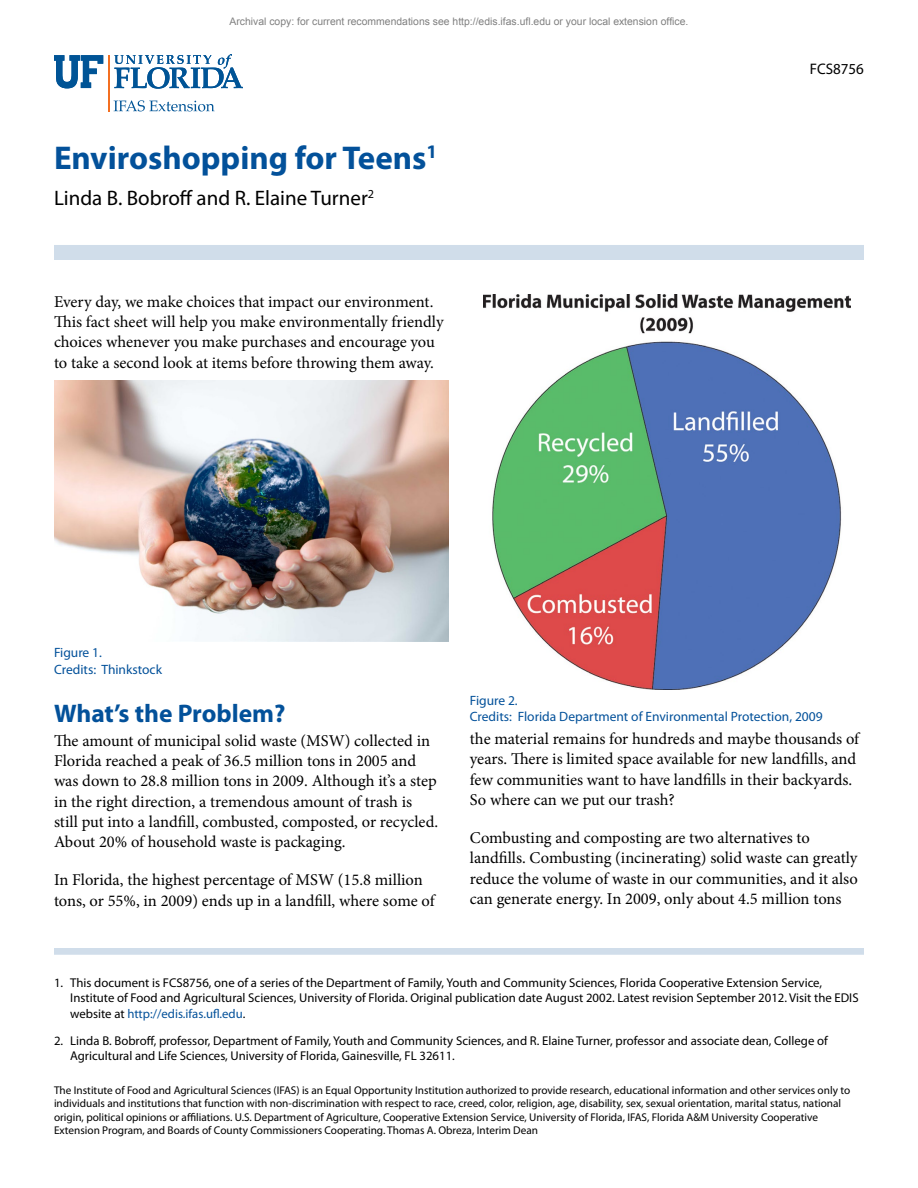
<style>
.page{position:relative;width:918px;height:1188px;background:#fff}
.page>*{position:absolute;margin:0;border:0;box-sizing:border-box;transform-origin:0 0}
.t1{font:700 33px "Myriad Pro";color:#03519a}
.t2{font:700 25.5px "Myriad Pro";color:#03519a}
.t3{font:21px "Myriad Pro";color:#000}
.t4{font:16.5px/20.2px "Minion Pro";letter-spacing:-.005em;color:#000}
.t5{font:15.3px "Myriad Pro";color:#000}
.t6{font:13.5px/16.5px "Myriad Pro";color:#03519a}
.t7{font:12.75px/15.3px "Myriad Pro";color:#000}
.t8{font:11.25px/13.5px "Myriad Pro";color:#000}
.t9{font:10.35px "Arial";color:#808080}
.s1{color:#03519a}
</style>
<div class="page">
<hr style="left:108px;top:55px;width:2px;height:56px;background:#f36f21">
<svg style="left:114px;top:54px;width:129px;height:35px"></svg>
<svg style="left:54px;top:55px;width:49px;height:33px"></svg>
<svg style="left:114px;top:100px;width:101px;height:11px"></svg>
<div style="left:54px;top:245px;width:810px;height:15px;background:#d0ddea"></div>
<div style="left:54px;top:948px;width:810px;height:7px;background:#d0ddea"></div>
<img style="left:54px;top:380px;width:394px;height:262px">
<img style="left:484px;top:295px;width:366px;height:394px">
<p class="t9" style="left:230px;top:15px;width:460px">Archival copy: for current recommendations see http://edis.ifas.ufl.edu or your local extension office.</p>
<h1 class="t1" style="left:54px;top:136px;width:385px">Enviroshopping for Teens<sup>1</sup></h1>
<p class="t3" style="left:54px;top:185px;width:322px">Linda B. Bobroff and R. Elaine Turner<sup>2</sup></p>
<p class="t4" style="left:54px;top:292px;width:391px">Every day, we make choices that impact our environment.<br>This fact sheet will help you make environmentally friendly choices whenever you make purchases and encourage you to take a second look at items before throwing them away.</p>
<p class="t6" style="left:54px;top:644px;width:109px">Figure 1.<br>Credits: Thinkstock</p>
<p class="t5" style="left:810px;top:60px;width:56px">FCS8756</p>
<h2 class="t2" style="left:54px;top:697px;width:233px">What’s the Problem?</h2>
<p class="t4" style="left:54px;top:730px;width:386px">The amount of municipal solid waste (MSW) collected in Florida reached a peak of 36.5 million tons in 2005 and was down to 28.8 million tons in 2009. Although it’s a step in the right direction, a tremendous amount of trash is still put into a landfill, combusted, composted, or recycled.<br>About 20% of household waste is packaging.</p>
<p class="t4" style="left:54px;top:870px;width:382px">In Florida, the highest percentage of MSW (15.8 million tons, or 55%, in 2009) ends up in a landfill, where some of</p>
<p class="t6" style="left:470px;top:692px;width:354px">Figure 2.<br>Credits: Florida Department of Environmental Protection, 2009</p>
<p class="t4" style="left:470px;top:729px;width:391px">the material remains for hundreds and maybe thousands of years. There is limited space available for new landfills, and few communities want to have landfills in their backyards.<br>So where can we put our trash?</p>
<p class="t4" style="left:470px;top:828px;width:390px">Combusting and composting are two alternatives to landfills. Combusting (incinerating) solid waste can greatly reduce the volume of waste in our communities, and it also can generate energy. In 2009, only about 4.5 million tons</p>
<p class="t7" style="left:70px;top:975px;width:790px;text-indent:-16px">1. This document is FCS8756, one of a series of the Department of Family, Youth and Community Sciences, Florida Cooperative Extension Service,<br>Institute of Food and Agricultural Sciences, University of Florida. Original publication date August 2002. Latest revision September 2012. Visit the EDIS website at <span class="s1">http://edis.ifas.ufl.edu</span>.</p>
<p class="t7" style="left:70px;top:1033px;width:759px;text-indent:-16px">2. Linda B. Bobroff, professor, Department of Family, Youth and Community Sciences, and R. Elaine Turner, professor and associate dean, College of<br>Agricultural and Life Sciences, University of Florida, Gainesville, FL 32611.</p>
<p class="t8" style="left:54px;top:1083px;width:798px">The Institute of Food and Agricultural Sciences (IFAS) is an Equal Opportunity Institution authorized to provide research, educational information and other services only to individuals and institutions that function with non-discrimination with respect to race, creed, color, religion, age, disability, sex, sexual orientation, marital status, national origin, political opinions or affiliations. U.S. Department of Agriculture, Cooperative Extension Service, University of Florida, IFAS, Florida A&amp;M University Cooperative Extension Program, and Boards of County Commissioners Cooperating. Thomas A. Obreza, Interim Dean</p>
</div>
